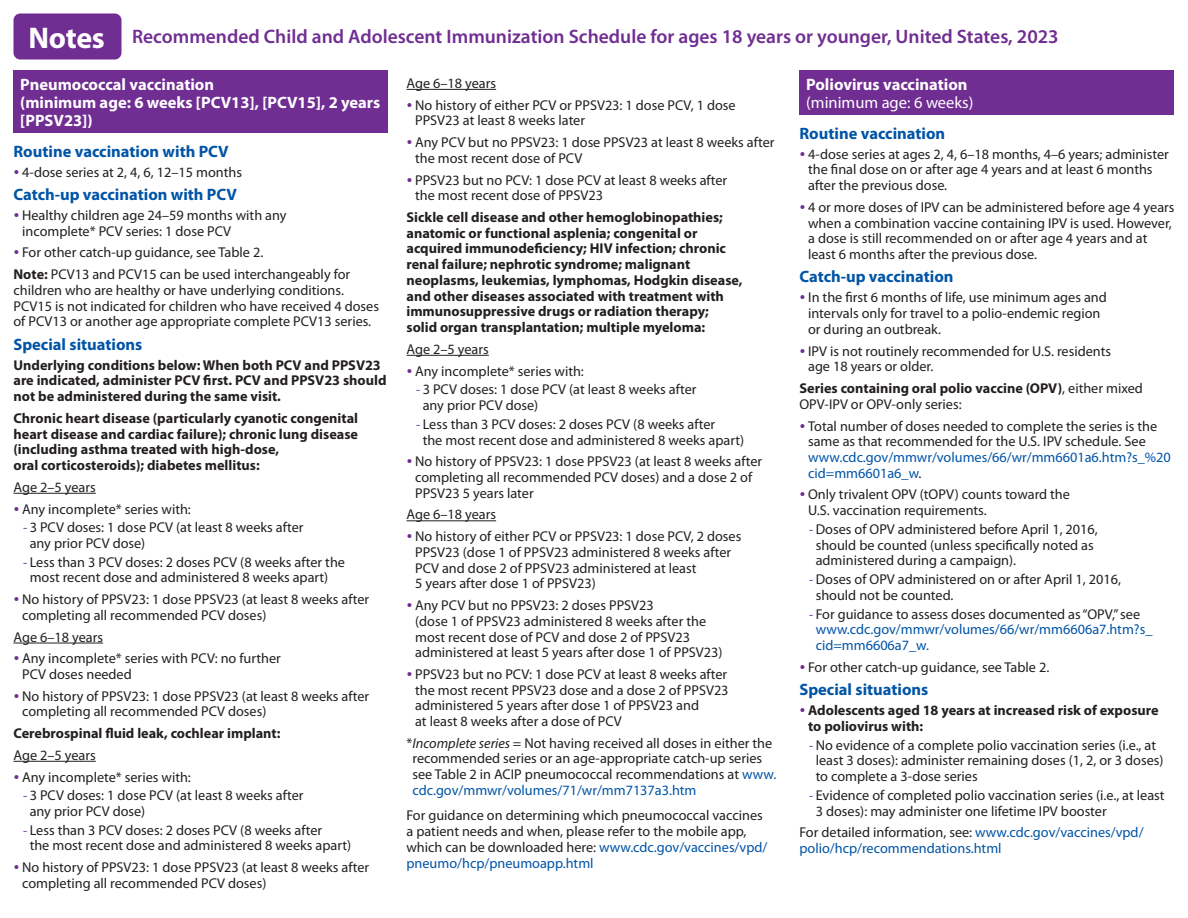
<style>
.page{position:relative;width:1188px;height:918px;background:#fff}
.page>*{position:absolute;margin:0;border:0;box-sizing:border-box;transform-origin:0 0}
.t1{font:700 30px "Myriad Pro";letter-spacing:-.01em;color:#fff}
.H2_-_span{font:600 19.5px "Myriad Pro";color:#702d92}
.t2{font:700 16.5px "Myriad Pro";color:#0154a6}
.t3{font:700 16.5px/18px "Myriad Pro";color:#fff}
.L{font:14.25px/15.8px "Myriad Pro";color:#231f20}
.L-2{font:700 14.25px/15.8px "Myriad Pro";color:#231f20}
.L2{font:14.25px/15.8px "Myriad Pro";color:#231f20}
.P-footnote{font:14.25px/15.8px "Myriad Pro";color:#231f20}
.L2-2{font:14.25px/15.8px "Myriad Pro";color:#0154a6}
.s1{font-weight:700}
.s2{font-size:13.5px;color:#702d92}
.s3{font-weight:400}
.s4{color:#0154a6}
.s5{color:#231f20}
.s6{font-style:italic}
</style>
<div class="page">
<div style="left:14px;top:14px;width:108px;height:46px;background:#702d92;border-radius:7px"></div>
<div style="left:14px;top:71px;width:374px;height:62px;background:#702d92"></div>
<hr style="left:14px;top:493px;width:82px;height:1px;background:#231f20">
<hr style="left:14px;top:643px;width:89px;height:1px;background:#231f20">
<hr style="left:14px;top:761px;width:82px;height:1px;background:#231f20">
<hr style="left:406px;top:89px;width:90px;height:1px;background:#231f20">
<hr style="left:406px;top:355px;width:83px;height:1px;background:#231f20">
<hr style="left:406px;top:520px;width:90px;height:1px;background:#231f20">
<div style="left:800px;top:71px;width:374px;height:44px;background:#702d92"></div>
<h1 class="t1" style="left:28px;top:21px;width:78px">Notes</h1>
<h2 class="H2_-_span" style="left:132px;top:26px;width:928px">Recommended Child and Adolescent Immunization Schedule for ages 18 years or younger, United States, 2023</h2>
<h4 class="t3" style="left:20px;top:75px;width:362px">Pneumococcal vaccination<br>(minimum age: 6 weeks [PCV13], [PCV15], 2 years [PPSV23])</h4>
<h6 class="t2" style="left:14px;top:142px;width:217px">Routine vaccination with PCV</h6>
<p class="L" style="left:22px;top:164px;width:221px">4-dose series at 2, 4, 6, 12–15 months</p>
<h6 class="t2" style="left:14px;top:185px;width:225px">Catch-up vaccination with PCV</h6>
<p class="L" style="left:22px;top:208px;width:266px">Healthy children age 24–59 months with any incomplete* PCV series: 1 dose PCV</p>
<p class="L" style="left:22px;top:245px;width:243px">For other catch-up guidance, see Table 2.</p>
<p class="P-footnote" style="left:14px;top:267px;width:367px"><span class="s1">Note:</span> PCV13 and PCV15 can be used interchangeably for children who are healthy or have underlying conditions.<br>PCV15 is not indicated for children who have received 4 doses of PCV13 or another age appropriate complete PCV13 series.</p>
<h6 class="t2" style="left:14px;top:335px;width:130px">Special situations</h6>
<p class="L-2" style="left:14px;top:357px;width:375px">Underlying conditions below: When both PCV and PPSV23 are indicated, administer PCV first. PCV and PPSV23 should not be administered during the same visit.</p>
<p class="L-2" style="left:14px;top:410px;width:346px">Chronic heart disease (particularly cyanotic congenital heart disease and cardiac failure); chronic lung disease (including asthma treated with high-dose,<br>oral corticosteroids); diabetes mellitus:</p>
<p class="P-footnote" style="left:14px;top:479px;width:84px">Age 2–5 years</p>
<p class="L" style="left:22px;top:501px;width:170px">Any incomplete* series with:</p>
<p class="L2" style="left:30px;top:520px;width:275px;text-indent:-6px"><span class="s2">-</span> 3 PCV doses: 1 dose PCV (at least 8 weeks after any prior PCV dose)</p>
<p class="L2" style="left:30px;top:554px;width:317px;text-indent:-6px"><span class="s2">-</span> Less than 3 PCV doses: 2 doses PCV (8 weeks after the most recent dose and administered 8 weeks apart)</p>
<p class="L" style="left:22px;top:592px;width:349px">No history of PPSV23: 1 dose PPSV23 (at least 8 weeks after completing all recommended PCV doses)</p>
<p class="P-footnote" style="left:14px;top:629px;width:91px">Age 6–18 years</p>
<p class="L" style="left:22px;top:651px;width:260px">Any incomplete* series with PCV: no further<br>PCV doses needed</p>
<p class="L" style="left:22px;top:688px;width:349px">No history of PPSV23: 1 dose PPSV23 (at least 8 weeks after completing all recommended PCV doses)</p>
<p class="L-2" style="left:14px;top:726px;width:269px">Cerebrospinal fluid leak, cochlear implant:</p>
<p class="P-footnote" style="left:14px;top:747px;width:84px">Age 2–5 years</p>
<p class="L" style="left:22px;top:769px;width:170px">Any incomplete* series with:</p>
<p class="L2" style="left:30px;top:788px;width:275px;text-indent:-6px"><span class="s2">-</span> 3 PCV doses: 1 dose PCV (at least 8 weeks after any prior PCV dose)</p>
<p class="L2" style="left:30px;top:822px;width:323px;text-indent:-6px"><span class="s2">-</span> Less than 3 PCV doses: 2 doses PCV (8 weeks after<br>the most recent dose and administered 8 weeks apart)</p>
<p class="L" style="left:22px;top:860px;width:349px">No history of PPSV23: 1 dose PPSV23 (at least 8 weeks after completing all recommended PCV doses)</p>
<h4 class="t3" style="left:806px;top:75px;width:169px">Poliovirus vaccination <span class="s3">(minimum age: 6 weeks)</span></h4>
<h6 class="t2" style="left:800px;top:124px;width:147px">Routine vaccination</h6>
<p class="L" style="left:808px;top:146px;width:362px">4-dose series at ages 2, 4, 6–18 months, 4–6 years; administer the final dose on or after age 4 years and at least 6 months after the previous dose.</p>
<p class="L" style="left:808px;top:200px;width:368px">4 or more doses of IPV can be administered before age 4 years when a combination vaccine containing IPV is used. However, a dose is still recommended on or after age 4 years and at least 6 months after the previous dose.</p>
<h6 class="t2" style="left:800px;top:268px;width:156px">Catch-up vaccination</h6>
<p class="L" style="left:808px;top:290px;width:300px">In the first 6 months of life, use minimum ages and intervals only for travel to a polio-endemic region or during an outbreak.</p>
<p class="L" style="left:808px;top:343px;width:304px">IPV is not routinely recommended for U.S. residents age 18 years or older.</p>
<p class="L-2" style="left:800px;top:381px;width:345px">Series containing oral polio vaccine (OPV)<span class="s3">, either mixed<br>OPV-IPV or OPV-only series:</span></p>
<p class="L" style="left:808px;top:418px;width:364px">Total number of doses needed to complete the series is the same as that recommended for the U.S. IPV schedule. See <span class="s4">www.cdc.gov/mmwr/volumes/66/wr/mm6601a6.htm?s_%20 cid=mm6601a6_w</span>.</p>
<p class="L" style="left:808px;top:487px;width:263px">Only trivalent OPV (tOPV) counts toward the<br>U.S. vaccination requirements.</p>
<p class="L2" style="left:816px;top:522px;width:284px;text-indent:-6px"><span class="s2">-</span> Doses of OPV administered before April 1, 2016, should be counted (unless specifically noted as administered during a campaign).</p>
<p class="L2" style="left:816px;top:572px;width:307px;text-indent:-6px"><span class="s2">-</span> Doses of OPV administered on or after April 1, 2016, should not be counted.</p>
<p class="L2-2" style="left:816px;top:606px;width:338px;text-indent:-6px"><span class="s2">-</span> <span class="s5">For guidance to assess doses documented as “OPV,” see </span>www.cdc.gov/mmwr/volumes/66/wr/mm6606a7.htm?s_ cid=mm6606a7_w.</p>
<p class="L" style="left:808px;top:659px;width:243px">For other catch-up guidance, see Table 2.</p>
<h6 class="t2" style="left:800px;top:680px;width:130px">Special situations</h6>
<p class="L-2" style="left:808px;top:703px;width:352px">Adolescents aged 18 years at increased risk of exposure to poliovirus with:</p>
<p class="L2" style="left:816px;top:737px;width:349px;text-indent:-6px"><span class="s2">-</span> No evidence of a complete polio vaccination series (i.e., at least 3 doses): administer remaining doses (1, 2, or 3 doses) to complete a 3-dose series</p>
<p class="L2" style="left:816px;top:787px;width:350px;text-indent:-6px"><span class="s2">-</span> Evidence of completed polio vaccination series (i.e., at least<br>3 doses): may administer one lifetime IPV booster</p>
<p class="L2-2" style="left:800px;top:825px;width:346px"><span class="s5">For detailed information, see:</span> www.cdc.gov/vaccines/vpd/ polio/hcp/recommendations.html</p>
<p class="P-footnote" style="left:406px;top:76px;width:91px">Age 6–18 years</p>
<p class="L" style="left:415px;top:97px;width:322px">No history of either PCV or PPSV23: 1 dose PCV, 1 dose<br>PPSV23 at least 8 weeks later</p>
<p class="L" style="left:415px;top:135px;width:361px">Any PCV but no PPSV23: 1 dose PPSV23 at least 8 weeks after the most recent dose of PCV</p>
<p class="L" style="left:415px;top:172px;width:314px">PPSV23 but no PCV: 1 dose PCV at least 8 weeks after the most recent dose of PPSV23</p>
<p class="L-2" style="left:406px;top:209px;width:338px">Sickle cell disease and other hemoglobinopathies; anatomic or functional asplenia; congenital or acquired immunodeficiency; HIV infection; chronic renal failure; nephrotic syndrome; malignant neoplasms, leukemias, lymphomas, Hodgkin disease, and other diseases associated with treatment with immunosuppressive drugs or radiation therapy; solid organ transplantation; multiple myeloma:</p>
<p class="P-footnote" style="left:406px;top:342px;width:84px">Age 2–5 years</p>
<p class="L" style="left:415px;top:363px;width:170px">Any incomplete* series with:</p>
<p class="L2" style="left:423px;top:382px;width:275px;text-indent:-6px"><span class="s2">-</span> 3 PCV doses: 1 dose PCV (at least 8 weeks after any prior PCV dose)</p>
<p class="L2" style="left:423px;top:416px;width:323px;text-indent:-6px"><span class="s2">-</span> Less than 3 PCV doses: 2 doses PCV (8 weeks after<br>the most recent dose and administered 8 weeks apart)</p>
<p class="L" style="left:415px;top:454px;width:349px">No history of PPSV23: 1 dose PPSV23 (at least 8 weeks after completing all recommended PCV doses) and a dose 2 of<br>PPSV23 5 years later</p>
<p class="P-footnote" style="left:406px;top:507px;width:91px">Age 6–18 years</p>
<p class="L" style="left:415px;top:529px;width:328px">No history of either PCV or PPSV23: 1 dose PCV, 2 doses PPSV23 (dose 1 of PPSV23 administered 8 weeks after PCV and dose 2 of PPSV23 administered at least<br>5 years after dose 1 of PPSV23)</p>
<p class="L" style="left:415px;top:598px;width:309px">Any PCV but no PPSV23: 2 doses PPSV23<br>(dose 1 of PPSV23 administered 8 weeks after the most recent dose of PCV and dose 2 of PPSV23 administered at least 5 years after dose 1 of PPSV23)</p>
<p class="L" style="left:415px;top:667px;width:315px">PPSV23 but no PCV: 1 dose PCV at least 8 weeks after the most recent PPSV23 dose and a dose 2 of PPSV23 administered 5 years after dose 1 of PPSV23 and<br>at least 8 weeks after a dose of PCV</p>
<p class="P-footnote" style="left:412px;top:735px;width:365px;text-indent:-6px">*<span class="s6">Incomplete series</span> = Not having received all doses in either the recommended series or an age-appropriate catch-up series see Table 2 in ACIP pneumococcal recommendations at <span class="s4">www. cdc.gov/mmwr/volumes/71/wr/mm7137a3.htm</span></p>
<p class="P-footnote" style="left:406px;top:808px;width:362px">For guidance on determining which pneumococcal vaccines a patient needs and when, please refer to the mobile app, which can be downloaded here: <span class="s4">www.cdc.gov/vaccines/vpd/ pneumo/hcp/pneumoapp.html</span></p>
</div>
